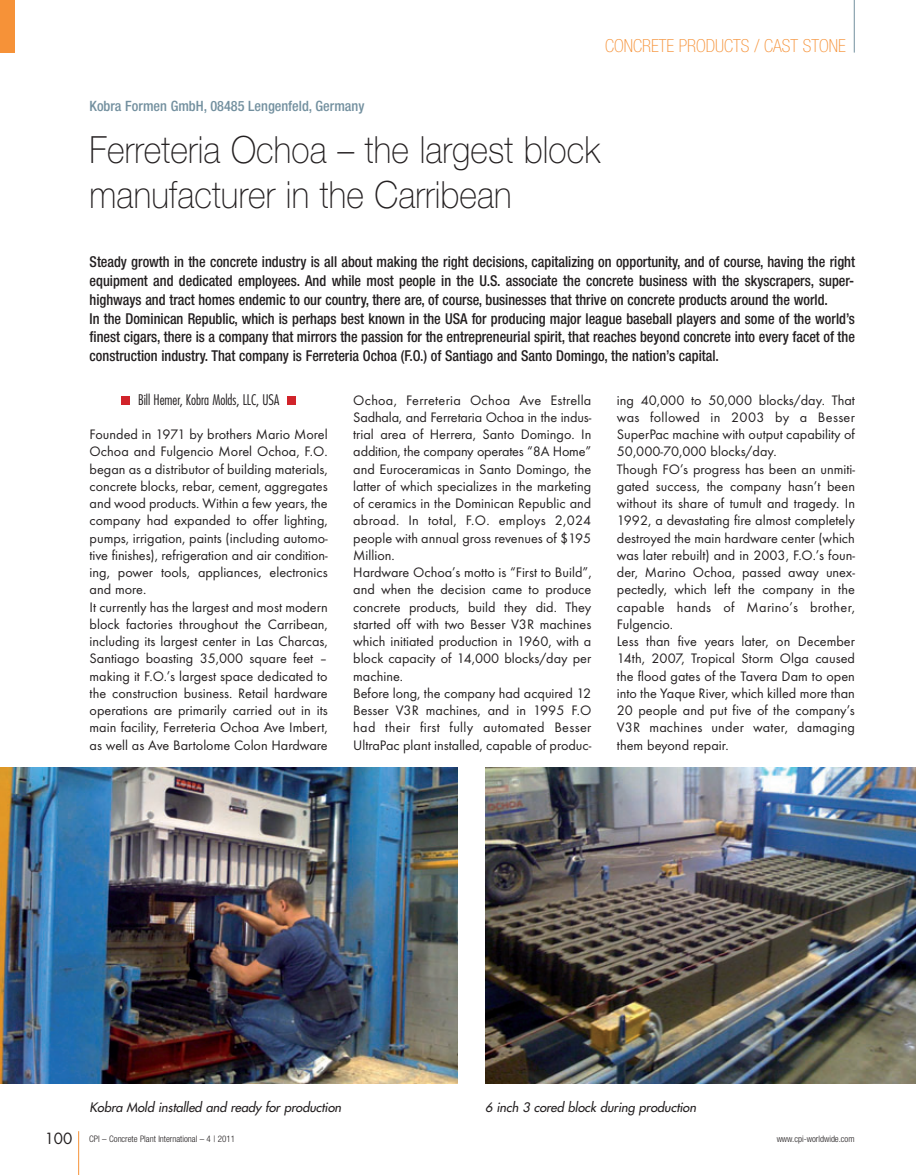
<style>
.page{position:relative;width:918px;height:1175px;background:#fff}
.page>*{position:absolute;margin:0;border:0;box-sizing:border-box;transform-origin:0 0}
.t1{font:100 37.5px/45px "Helvetica Neue";letter-spacing:.005em;color:#231f20;scale:.9 1}
.t2{font:100 condensed 18px "Helvetica Neue";color:#f69238}
.t3{font:500 condensed 15px/18.8px "Helvetica Neue";color:#231f20;scale:.95 1}
.t4{font:14.25px/17.2px "Futura T";color:#231f20}
.t5{font:500 condensed 14.25px "Helvetica Neue";color:#73909f}
.t6{font:300 condensed 14.25px "Futura";color:#231f20}
.t7{font:italic 12.75px "Futura";color:#231f20}
.t8{font:300 condensed 9px "Helvetica Neue";color:#231f20}
.s1{font-family:"Futura";font-weight:400;font-stretch:normal;font-size:15px}
</style>
<div class="page">
<hr style="left:78px;top:1131px;width:1px;height:44px;background:#f69238">
<hr style="left:854px;top:0;width:1px;height:53px;background:#73909f">
<div style="left:0;top:0;width:15px;height:53px;background:#f69238"></div>
<img style="left:0;top:768px;width:458px;height:316px">
<img style="left:485px;top:768px;width:431px;height:316px">
<div style="left:122px;top:396px;width:8px;height:9px;background:#d1232a"></div>
<div style="left:287px;top:396px;width:9px;height:9px;background:#d1232a"></div>
<p class="t5" style="left:90px;top:101px;width:276px">Kobra Formen GmbH, 08485 Lengenfeld, Germany</p>
<p class="t2" style="left:605px;top:39px;width:242px">CONCRETE PRODUCTS / CAST STONE</p>
<h1 class="t1" style="left:90px;top:130px;width:569px">Ferreteria Ochoa – the largest block manufacturer in the Carribean</h1>
<p class="t3" style="left:90px;top:254px;width:807px">Steady growth in the concrete industry is all about making the right decisions, capitalizing on opportunity, and of course, having the right equipment and dedicated employees. And while most people in the U.S. associate the concrete business with the skyscrapers, super&shy;highways and tract homes endemic to our country, there are, of course, businesses that thrive on concrete products around the world.<br>In the Dominican Republic, which is perhaps best known in the USA for producing major league baseball players and some of the world’s finest cigars, there is a company that mirrors the passion for the entrepreneurial spirit, that reaches beyond concrete into every facet of the construction industry. That company is Ferreteria Ochoa (F.O.) of Santiago and Santo Domingo, the nation’s capital.</p>
<p class="t6" style="left:138px;top:393px;width:143px">Bill Hemer, Kobra Molds, LLC, USA</p>
<p class="t4" style="left:90px;top:427px;width:240px">Founded in 1971 by brothers Mario Morel Ochoa and Fulgencio Morel Ochoa, F.O. began as a distributor of building materials, concrete blocks, rebar, cement, aggregates and wood products. Within a few years, the company had expanded to offer lighting, pumps, irrigation, paints (including automo&shy;tive finishes), refrigeration and air condition - ing, power tools, appliances, electronics and more.<br>It currently has the largest and most modern block factories throughout the Carribean, including its largest center in Las Charcas, Santiago boasting 35,000 square feet – making it F.O.’s largest space dedicated to the construction business. Retail hardware operations are primarily carried out in its main facility, Ferreteria Ochoa Ave Imbert, as well as Ave Bartolome Colon Hardware</p>
<p class="t4" style="left:353px;top:392px;width:240px">Ochoa, Ferreteria Ochoa Ave Estrella Sadhala, and Ferretaria Ochoa in the indus - trial area of Herrera, Santo Domingo. In addition, the company operates “8A Home” and Euroceramicas in Santo Domingo, the latter of which specializes in the marketing of ceramics in the Dominican Republic and abroad. In total, F.O. employs 2,024 people with annual gross revenues of $195<br>Million.<br>Hardware Ochoa’s motto is “First to Build”, and when the decision came to produce concrete products, build they did. They started off with two Besser V3R machines which initiated production in 1960, with a block capacity of 14,000 blocks/day per machine.<br>Before long, the company had acquired 12<br>Besser V3R machines, and in 1995 F.O had their first fully automated Besser UltraPac plant installed, capable of produc -</p>
<p class="t4" style="left:617px;top:392px;width:240px">ing 40,000 to 50,000 blocks/day. That was followed in 2003 by a Besser SuperPac machine with output capability of 50,000-70,000 blocks/day.<br>Though FO’s progress has been an unmiti&shy;gated success, the company hasn’t been without its share of tumult and tragedy. In 1992, a devastating fire almost completely destroyed the main hardware center (which was later rebuilt) and in 2003, F.O.’s foun&shy;der, Marino Ochoa, passed away unex&shy;pectedly, which left the company in the capable hands of Marino’s brother, Fulgencio.<br>Less than five years later, on December 14th, 2007, Tropical Storm Olga caused the flood gates of the Tavera Dam to open into the Yaque River, which killed more than 20 people and put five of the company’s V3R machines under water, damaging them beyond repair.</p>
<p class="t7" style="left:90px;top:1101px;width:255px">Kobra Mold installed and ready for production</p>
<p class="t7" style="left:485px;top:1101px;width:215px">6 inch 3 cored block during production</p>
<p class="t8" style="left:45px;top:1135px;width:192px"><span class="s1">100</span> CPI – Concrete Plant International – 4 | 2011</p>
<p class="t8" style="left:777px;top:1135px;width:79px">www.cpi-worldwide.com</p>
</div>
